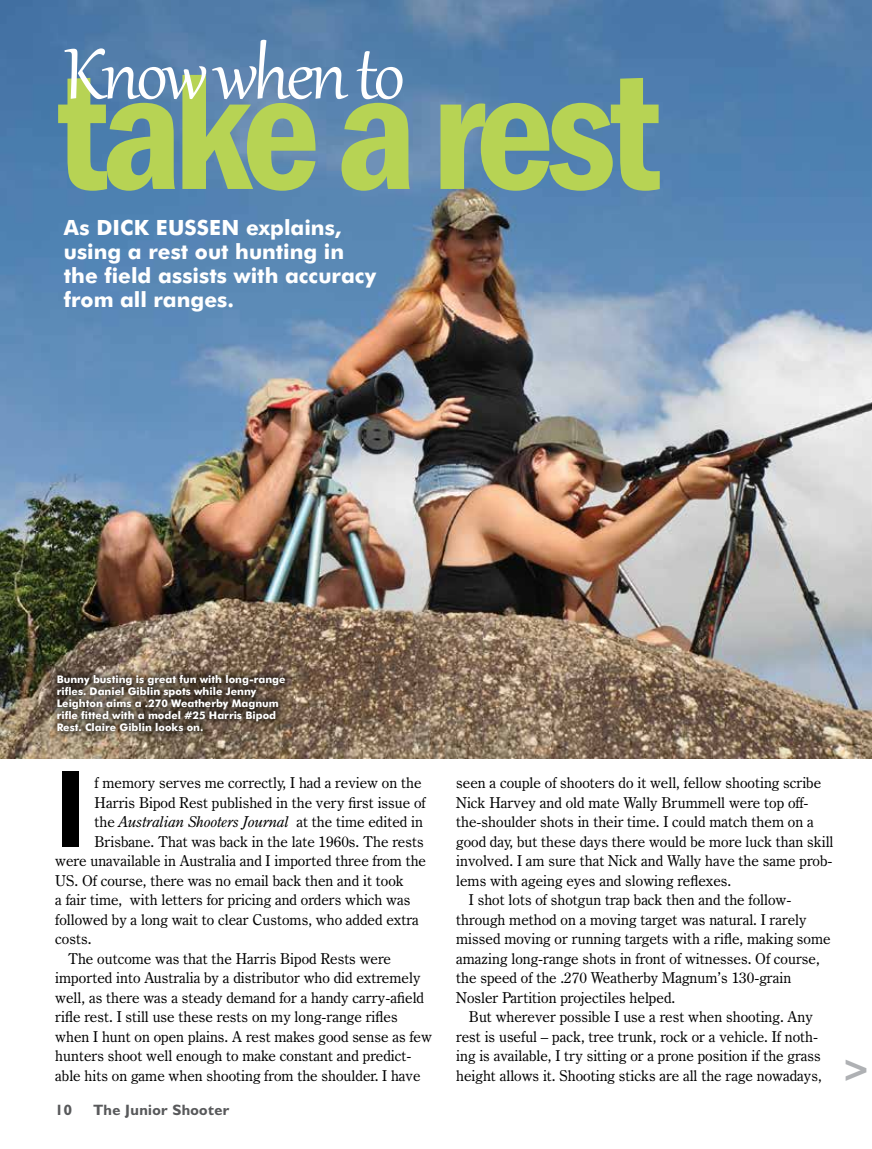
<style>
.page{position:relative;width:872px;height:1149px;background:#fff}
.page>*{position:absolute;margin:0;border:0;box-sizing:border-box;transform-origin:0 0}
.t1{font:600 condensed 171px "Franklin Gothic";letter-spacing:-.05em;color:#b7d354}
.t2{font:600 condensed 113.1px "Franklin Gothic";color:#000}
.t3{font:88.05px "Gabriola";letter-spacing:-.04em;color:#fff}
.t4{font:900 condensed 36px "Futura BT";color:#afb1b4}
.t5{font:700 21px/24px "Futura BT";color:#fff}
.t6{font:15px "Century Oldstyle BT";color:#000}
.t7{font:italic 15px "Century Oldstyle BT";color:#000}
.t8{font:700 15px "Humanist 521 BT";letter-spacing:.025em;color:#58595b}
.t9{font:700 10.5px/12px "Futura BT";color:#fff}
.s1{font-style:normal}
</style>
<div class="page">
<img style="left:0;top:0;width:872px;height:758px">
<div style="left:49px;top:666px;width:244px;height:72px;background:#000;opacity:.75"></div>
<h3 class="t3" style="left:64px;top:16px;width:342px">Know when to</h3>
<h1 class="t1" style="left:55px;top:17px;width:606px">take a rest</h1>
<h3 class="t5" style="left:64px;top:215px;width:314px">As DICK EUSSEN explains, using a rest out hunting in the field assists with accuracy from all ranges.</h3>
<p class="t9" style="left:57px;top:673px;width:230px">Bunny busting is great fun with long-range rifles. Daniel Giblin spots while Jenny Leighton aims a .270 Weatherby Magnum rifle fitted with a model #25 Harris Bipod Rest. Claire Giblin looks on.</p>
<h2 class="t2" style="left:55px;top:733px;width:32px">I</h2>
<p class="t6" style="left:95px;top:773px;width:328px">f memory serves me correctly, I had a review on the</p>
<p class="t6" style="left:95px;top:793px;width:333px">Harris Bipod Rest published in the very first issue of</p>
<p class="t7" style="left:95px;top:812px;width:330px"><span class="s1">the</span> Australian Shooters Journal <span class="s1">at the time edited in</span></p>
<p class="t6" style="left:95px;top:832px;width:331px">Brisbane. That was back in the late 1960s. The rests</p>
<p class="t6" style="left:55px;top:851px;width:372px">were unavailable in Australia and I imported three from the</p>
<p class="t6" style="left:55px;top:871px;width:350px">US. Of course, there was no email back then and it took</p>
<p class="t6" style="left:55px;top:890px;width:357px">a fair time, with letters for pricing and orders which was</p>
<p class="t6" style="left:55px;top:910px;width:365px">followed by a long wait to clear Customs, who added extra</p>
<p class="t6" style="left:55px;top:929px;width:38px">costs.</p>
<p class="t6" style="left:68px;top:949px;width:324px">The outcome was that the Harris Bipod Rests were</p>
<p class="t6" style="left:55px;top:968px;width:367px">imported into Australia by a distributor who did extremely</p>
<p class="t6" style="left:55px;top:988px;width:370px">well, as there was a steady demand for a handy carry-afield</p>
<p class="t6" style="left:55px;top:1007px;width:344px">rifle rest. I still use these rests on my long-range rifles</p>
<p class="t6" style="left:55px;top:1027px;width:378px">when I hunt on open plains. A rest makes good sense as few</p>
<p class="t6" style="left:55px;top:1046px;width:358px">hunters shoot well enough to make constant and predict-</p>
<p class="t6" style="left:55px;top:1066px;width:367px">able hits on game when shooting from the shoulder. I have</p>
<p class="t8" style="left:55px;top:1100px;width:18px">10</p>
<p class="t8" style="left:94px;top:1100px;width:137px">The Junior Shooter</p>
<p class="t6" style="left:456px;top:773px;width:366px">seen a couple of shooters do it well, fellow shooting scribe</p>
<p class="t6" style="left:456px;top:793px;width:354px">Nick Harvey and old mate Wally Brummell were top off-</p>
<p class="t6" style="left:456px;top:812px;width:359px">the-shoulder shots in their time. I could match them on a</p>
<p class="t6" style="left:456px;top:832px;width:379px">good day, but these days there would be more luck than skill</p>
<p class="t6" style="left:456px;top:851px;width:378px">involved. I am sure that Nick and Wally have the same prob-</p>
<p class="t6" style="left:456px;top:871px;width:277px">lems with ageing eyes and slowing reflexes.</p>
<p class="t6" style="left:469px;top:890px;width:324px">I shot lots of shotgun trap back then and the follow-</p>
<p class="t6" style="left:456px;top:910px;width:352px">through method on a moving target was natural. I rarely</p>
<p class="t6" style="left:456px;top:929px;width:376px">missed moving or running targets with a rifle, making some</p>
<p class="t6" style="left:456px;top:949px;width:365px">amazing long-range shots in front of witnesses. Of course,</p>
<p class="t6" style="left:456px;top:968px;width:336px">the speed of the .270 Weatherby Magnum’s 130-grain</p>
<p class="t6" style="left:456px;top:988px;width:221px">Nosler Partition projectiles helped.</p>
<p class="t6" style="left:469px;top:1007px;width:345px">But wherever possible I use a rest when shooting. Any</p>
<p class="t6" style="left:456px;top:1027px;width:363px">rest is useful – pack, tree trunk, rock or a vehicle. If noth-</p>
<p class="t6" style="left:456px;top:1046px;width:366px">ing is available, I try sitting or a prone position if the grass</p>
<p class="t6" style="left:456px;top:1066px;width:367px">height allows it. Shooting sticks are all the rage nowadays,</p>
<h3 class="t4" style="left:841px;top:1045px;width:31px">&gt;</h3>
</div>
